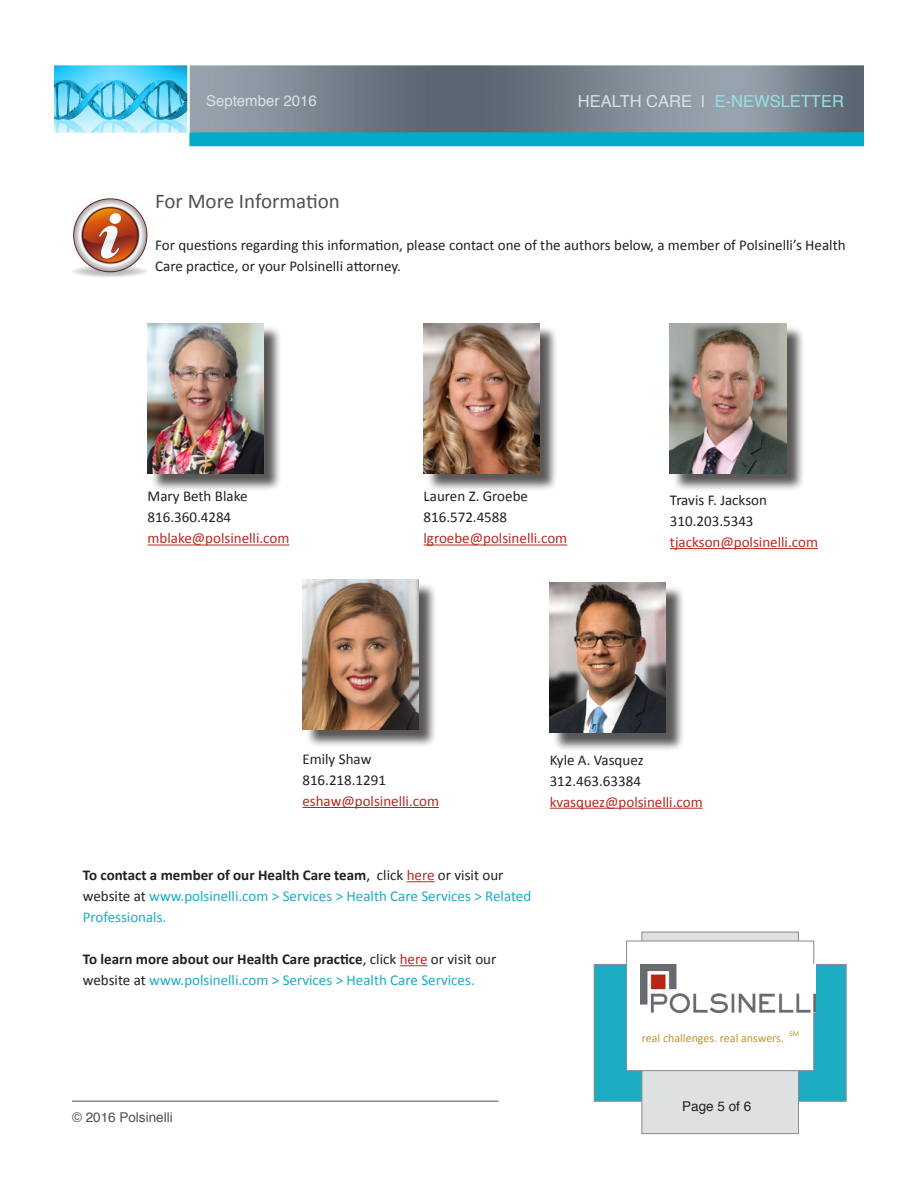
<style>
.page{position:relative;width:918px;height:1188px;background:#fff}
.page>*{position:absolute;margin:0;border:0;box-sizing:border-box;transform-origin:0 0}
.t1{font:21px "Calibri";color:#4e5052}
.t2{font:16.5px "Helvetica";color:#99dee9}
.t3{font:15px/21px "Calibri";color:#1bacc4}
.t4{font:15px/21px "Calibri";color:#231f20}
.t5{font:15px/21px "Calibri";color:#b72920}
.t6{font:15px "Helvetica";color:#dfe0e2}
.t7{font:13.5px "Helvetica";color:#4e5052}
.t8{font:13.5px "Helvetica";color:#231f20}
.t9{font:12px "Calibri";color:#c0942f}
.t10{font:7.5px "Calibri";color:#c0942f}
.s1{color:#dfe0e2}
.s2{color:#231f20}
.s3{font-weight:700;color:#231f20}
.s4{color:#b72920}
</style>
<div class="page">
<hr style="left:72px;top:1100px;width:427px;height:2px;background:#888a8d">
<img style="left:72px;top:198px;width:76px;height:79px">
<svg style="left:407px;top:881px;width:28px;height:1px"></svg>
<svg style="left:400px;top:965px;width:28px;height:1px"></svg>
<hr style="left:148px;top:545px;width:141px;height:1px;background:#b72920">
<hr style="left:302px;top:807px;width:137px;height:1px;background:#b72920">
<hr style="left:424px;top:545px;width:143px;height:1px;background:#b72920">
<hr style="left:670px;top:548px;width:148px;height:1px;background:#b72920">
<div style="left:305px;top:582px;width:133px;height:166px;background:#231f20;opacity:.75"></div>
<img style="left:302px;top:580px;width:117px;height:150px">
<div style="left:672px;top:325px;width:133px;height:167px;background:#231f20;opacity:.75"></div>
<img style="left:670px;top:323px;width:116px;height:150px">
<div style="left:426px;top:325px;width:133px;height:167px;background:#231f20;opacity:.75"></div>
<img style="left:424px;top:323px;width:116px;height:150px">
<div style="left:150px;top:325px;width:133px;height:167px;background:#231f20;opacity:.75"></div>
<img style="left:148px;top:323px;width:116px;height:150px">
<hr style="left:550px;top:808px;width:153px;height:1px;background:#b72920">
<div style="left:552px;top:585px;width:133px;height:166px;background:#231f20;opacity:.75"></div>
<img style="left:550px;top:583px;width:116px;height:150px">
<img style="left:54px;top:65px;width:810px;height:82px">
<div style="left:594px;top:964px;width:252px;height:137px;background:#1bacc4;border:1px solid #888a8d"></div>
<div style="left:642px;top:932px;width:157px;height:202px;background:#dfe0e2;border:1px solid #888a8d"></div>
<div style="left:626px;top:941px;width:188px;height:130px;background:#fff;border:1px solid #888a8d"></div>
<img style="left:640px;top:964px;width:176px;height:49px">
<p class="t6" style="left:206px;top:89px;width:112px">September 2016</p>
<p class="t2" style="left:578px;top:88px;width:268px"><span class="s1">HEALTH CARE |</span> E-NEWSLETTER</p>
<p class="t1" style="left:155px;top:188px;width:186px">For More Information</p>
<p class="t4" style="left:155px;top:234px;width:692px">For questions regarding this information, please contact one of the authors below, a member of Polsinelli’s Health<br>Care practice, or your Polsinelli attorney.</p>
<p class="t4" style="left:148px;top:485px;width:101px">Mary Beth Blake</p>
<p class="t5" style="left:148px;top:506px;width:143px"><span class="s2">816.360.4284 </span>mblake@polsinelli.com</p>
<p class="t4" style="left:424px;top:485px;width:106px">Lauren Z. Groebe</p>
<p class="t5" style="left:424px;top:506px;width:145px"><span class="s2">816.572.4588 </span>lgroebe@polsinelli.com</p>
<p class="t4" style="left:670px;top:489px;width:99px">Travis F. Jackson</p>
<p class="t5" style="left:670px;top:510px;width:149px"><span class="s2">310.203.5343 </span>tjackson@polsinelli.com</p>
<p class="t4" style="left:302px;top:748px;width:70px">Emily Shaw</p>
<p class="t5" style="left:302px;top:769px;width:138px"><span class="s2">816.218.1291 </span>eshaw@polsinelli.com</p>
<p class="t4" style="left:550px;top:748px;width:95px">Kyle A. Vasquez</p>
<p class="t5" style="left:550px;top:769px;width:154px"><span class="s2">312.463.63384 </span>kvasquez@polsinelli.com</p>
<p class="t3" style="left:83px;top:864px;width:450px"><span class="s3">To contact a member of our Health Care team</span><span class="s2">, click</span> <span class="s4">here</span> <span class="s2">or visit our website at</span> www.polsinelli.com &gt; Services &gt; Health Care Services &gt; Related<br>Professionals.</p>
<p class="t3" style="left:83px;top:948px;width:415px"><span class="s3">To learn more about our Health Care practice</span><span class="s2">, click</span> <span class="s4">here</span> <span class="s2">or visit our website at</span> www.polsinelli.com &gt; Services &gt; Health Care Services.</p>
<p class="t7" style="left:72px;top:1107px;width:102px">© 2016 Polsinelli</p>
<p class="t10" style="left:789px;top:1029px;width:11px">SM</p>
<p class="t9" style="left:642px;top:1030px;width:144px">real challenges. real answers.</p>
<p class="t8" style="left:682px;top:1096px;width:71px">Page 5 of 6</p>
</div>
